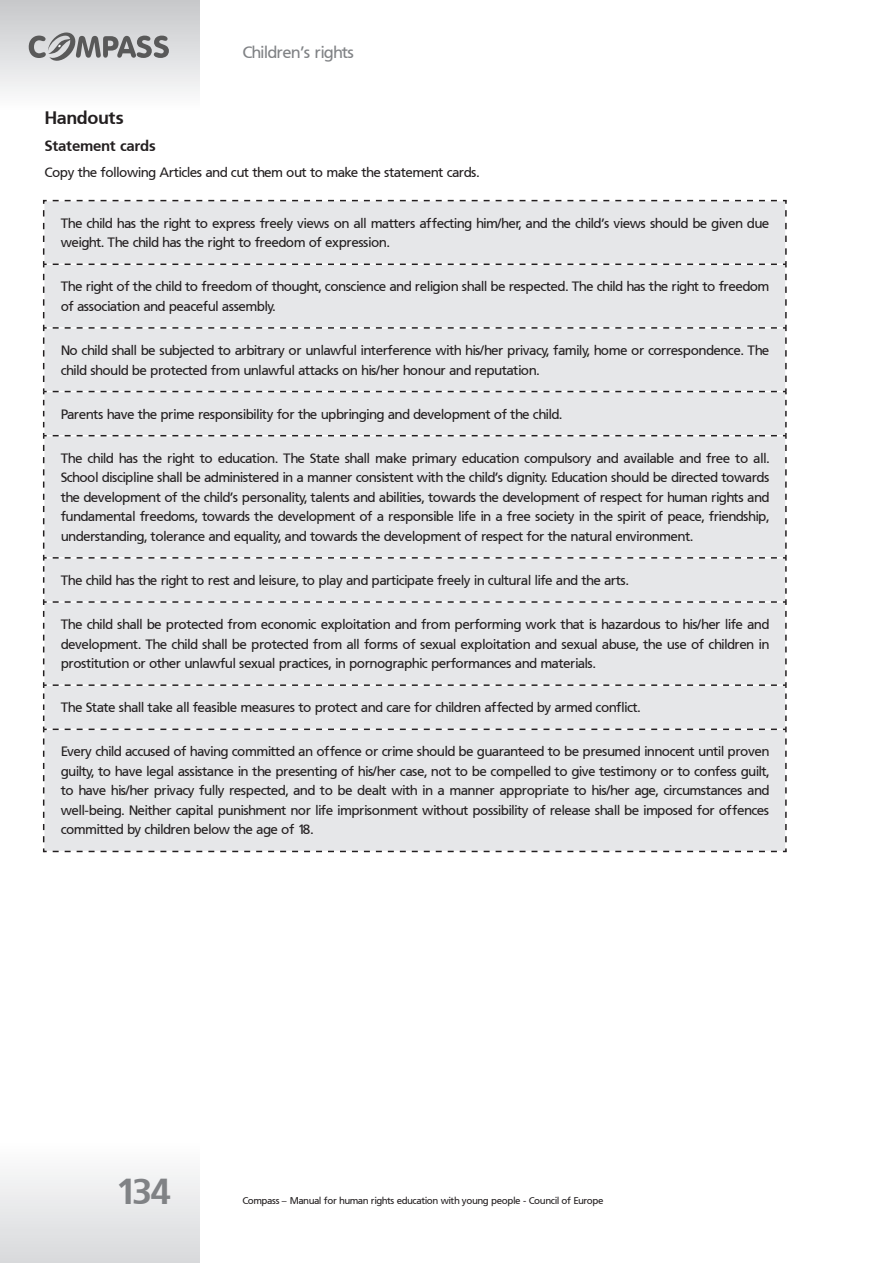
<style>
.page{position:relative;width:893px;height:1263px;background:#fff}
.page>*{position:absolute;margin:0;border:0;box-sizing:border-box;transform-origin:0 0}
.t1{font:700 36px "Frutiger PFL";color:#808285}
.Alcim_3{font:700 18px "Frutiger PFL";color:#231f20}
.Fejlec{font:16.5px "Frutiger PFL";color:#808285}
.Alcim_4{font:700 15px "Frutiger PFL";color:#231f20}
.Folyoszoveg_9_13{font:13.5px/19.5px "Frutiger PFL";color:#231f20}
.t2{font:9.75px "Frutiger PFL";color:#231f20}
</style>
<div class="page">
<div style="left:0;top:0;width:200px;height:111px;background:linear-gradient(to bottom,#c6c7c9,#fdfefe)"></div>
<div style="left:0;top:1141px;width:200px;height:122px;background:linear-gradient(to bottom,#fefefe,#d8d9db)"></div>
<svg style="left:29px;top:32px;width:140px;height:29px;background:#a7a7a8"></svg>
<div style="left:44px;top:266px;width:741px;height:416px;background:#e6e7e9"></div>
<hr style="left:44px;top:327px;width:742px;height:2px;background:#fff">
<hr style="left:44px;top:391px;width:742px;height:1px;background:#fff">
<hr style="left:44px;top:435px;width:742px;height:1px;background:#fff">
<hr style="left:44px;top:557px;width:742px;height:2px;background:#fff">
<hr style="left:44px;top:601px;width:742px;height:2px;background:#fff">
<svg style="left:43px;top:325px;width:4px;height:57px"></svg>
<div style="left:53px;top:325px;width:734px;height:57px;background:#e6e7e9"></div>
<svg style="left:43px;top:388px;width:4px;height:39px"></svg>
<div style="left:53px;top:388px;width:734px;height:39px;background:#e6e7e9"></div>
<svg style="left:43px;top:433px;width:4px;height:116px"></svg>
<div style="left:53px;top:433px;width:734px;height:116px;background:#e6e7e9"></div>
<svg style="left:43px;top:555px;width:4px;height:121px"></svg>
<div style="left:53px;top:555px;width:734px;height:121px;background:#e6e7e9"></div>
<div style="left:42px;top:682px;width:745px;height:171px;background:#e6e7e9"></div>
<svg style="left:42px;top:199px;width:745px;height:67px;background:#e6e6e8"></svg>
<div style="left:53px;top:200px;width:734px;height:55px;background:#e6e7e9"></div>
<svg style="left:43px;top:263px;width:4px;height:55px"></svg>
<div style="left:53px;top:261px;width:734px;height:57px;background:#e6e7e9"></div>
<p class="Fejlec" style="left:242px;top:42px;width:113px">Children’s rights</p>
<p class="Alcim_3" style="left:45px;top:106px;width:80px">Handouts</p>
<p class="Alcim_4" style="left:45px;top:136px;width:112px">Statement cards</p>
<p class="Folyoszoveg_9_13" style="left:45px;top:163px;width:436px">Copy the following Articles and cut them out to make the statement cards.</p>
<p class="Folyoszoveg_9_13" style="left:61px;top:213px;width:710px">The child has the right to express freely views on all matters affecting him/her, and the child’s views should be given due weight. The child has the right to freedom of expression.</p>
<p class="Folyoszoveg_9_13" style="left:61px;top:277px;width:710px">The right of the child to freedom of thought, conscience and religion shall be respected. The child has the right to freedom of association and peaceful assembly.</p>
<p class="Folyoszoveg_9_13" style="left:61px;top:341px;width:710px">No child shall be subjected to arbitrary or unlawful interference with his/her privacy, family, home or correspondence. The child should be protected from unlawful attacks on his/her honour and reputation.</p>
<p class="Folyoszoveg_9_13" style="left:61px;top:404px;width:503px">Parents have the prime responsibility for the upbringing and development of the child.</p>
<p class="Folyoszoveg_9_13" style="left:61px;top:448px;width:710px;text-align:justify">The child has the right to education. The State shall make primary education compulsory and available and free to all.<br>School discipline shall be administered in a manner consistent with the child’s dignity. Education should be directed towards the development of the child’s personality, talents and abilities, towards the development of respect for human rights and fundamental freedoms, towards the development of a responsible life in a free society in the spirit of peace, friendship, understanding, tolerance and equality, and towards the development of respect for the natural environment.</p>
<p class="Folyoszoveg_9_13" style="left:61px;top:571px;width:569px">The child has the right to rest and leisure, to play and participate freely in cultural life and the arts.</p>
<p class="Folyoszoveg_9_13" style="left:61px;top:615px;width:710px;text-align:justify">The child shall be protected from economic exploitation and from performing work that is hazardous to his/her life and development. The child shall be protected from all forms of sexual exploitation and sexual abuse, the use of children in prostitution or other unlawful sexual practices, in pornographic performances and materials.</p>
<p class="Folyoszoveg_9_13" style="left:61px;top:698px;width:581px">The State shall take all feasible measures to protect and care for children affected by armed conflict.</p>
<p class="Folyoszoveg_9_13" style="left:61px;top:742px;width:710px;text-align:justify">Every child accused of having committed an offence or crime should be guaranteed to be presumed innocent until proven guilty, to have legal assistance in the presenting of his/her case, not to be compelled to give testimony or to confess guilt, to have his/her privacy fully respected, and to be dealt with in a manner appropriate to his/her age, circumstances and well-being. Neither capital punishment nor life imprisonment without possibility of release shall be imposed for offences committed by children below the age of 18.</p>
<h1 class="t1" style="left:116px;top:1168px;width:57px">134</h1>
<p class="t2" style="left:242px;top:1194px;width:362px">Compass – Manual for human rights education with young people - Council of Europe</p>
</div>
